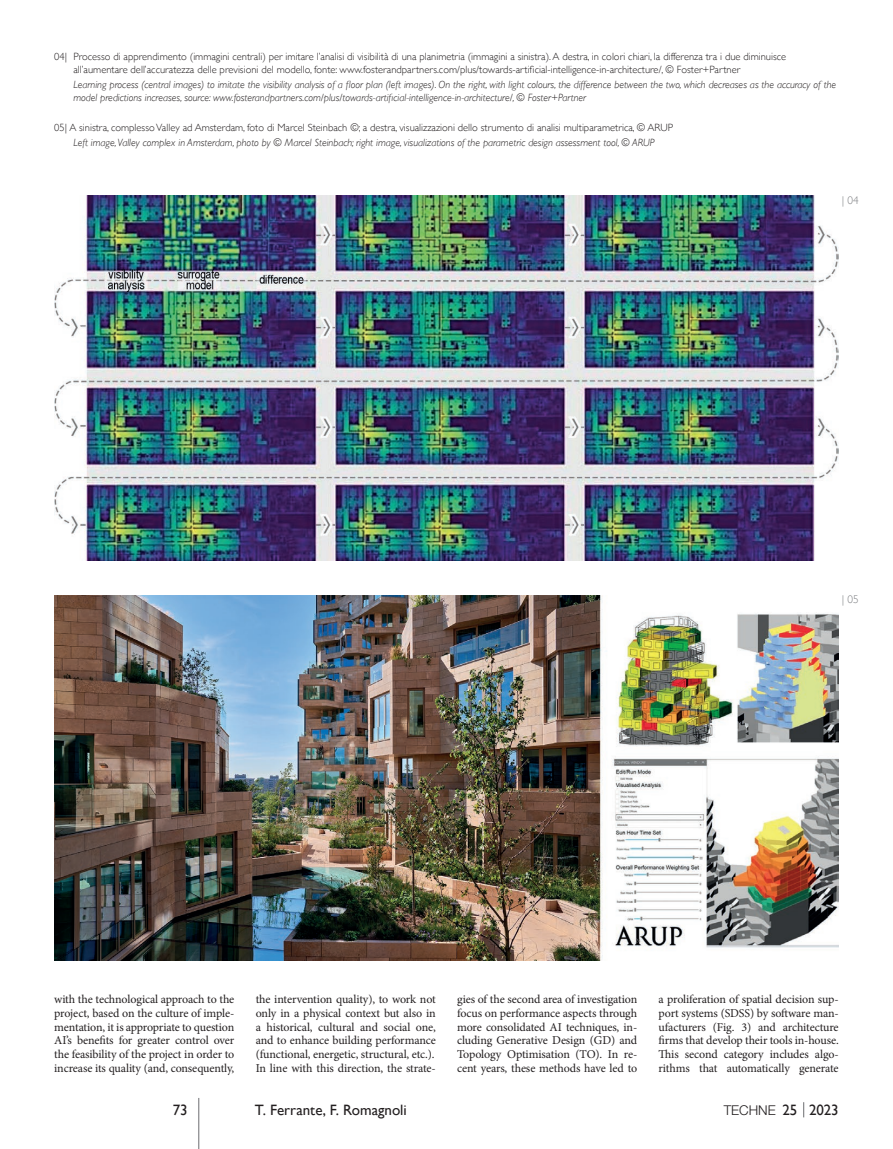
<style>
.page{position:relative;width:893px;height:1149px;background:#fff}
.page>*{position:absolute;margin:0;border:0;box-sizing:border-box;transform-origin:0 0}
.t1{font:15px "Gill Sans";color:#231f20}
.t2{font:300 13.5px "Helvetica Neue LT Std";color:#231f20}
.t3{font:12px/13.8px "Minion Pro";letter-spacing:-.01em;color:#231f20;text-align:justify}
.t4{font:300 11.25px "Gill Sans";color:#808285}
.t5{font:300 10.5px/12.8px "Gill Sans";color:#231f20}
.t6{font:italic 300 10.5px/12.8px "Gill Sans";color:#231f20}
.s1{font-family:"Gill Sans";font-weight:400;font-size:15px}
</style>
<div class="page">
<svg style="left:803px;top:1102px;width:1px;height:14px"></svg>
<hr style="left:198px;top:1097px;width:1px;height:51px;background:#6c6d70">
<img style="left:54px;top:196px;width:785px;height:364px">
<img style="left:54px;top:595px;width:785px;height:364px">
<p class="t5" style="left:73px;top:50px;width:714px;text-indent:-19px">04| Processo di apprendimento (immagini centrali) per imitare l’analisi di visibilità di una planimetria (immagini a sinistra). A destra, in colori chiari, la differenza tra i due diminuisce all’aumentare dell’accuratezza delle previsioni del modello, fonte: www.fosterandpartners.com/plus/towards-artificial-intelligence-in-architecture/, © Foster+Partner</p>
<p class="t6" style="left:73px;top:78px;width:764px">Learning process (central images) to imitate the visibility analysis of a floor plan (left images). On the right, with light colours, the difference between the two, which decreases as the accuracy of the model predictions increases, source: www.fosterandpartners.com/plus/towards-artificial-intelligence-in-architecture/, © Foster+Partner</p>
<p class="t5" style="left:54px;top:120px;width:620px">05| A sinistra, complesso Valley ad Amsterdam, foto di Marcel Steinbach ©; a destra, visualizzazioni dello strumento di analisi multiparametrica, © ARUP</p>
<p class="t6" style="left:73px;top:136px;width:583px">Left image,Valley complex in Amsterdam, photo by © Marcel Steinbach; right image, visualizations of the parametric design assessment tool, © ARUP</p>
<p class="t4" style="left:842px;top:191px;width:18px">| 04</p>
<p class="t4" style="left:842px;top:590px;width:18px">| 05</p>
<p class="t3" style="left:54px;top:991px;width:182px">with the technological approach to the project, based on the culture of imple&shy;mentation, it is appropriate to question AI’s benefits for greater control over the feasibility of the project in order to increase its quality (and, consequently,</p>
<p class="t3" style="left:256px;top:991px;width:182px">the intervention quality), to work not only in a physical context but also in a historical, cultural and social one, and to enhance building performance (functional, energetic, structural, etc.).<br>In line with this direction, the strate-</p>
<p class="t3" style="left:457px;top:991px;width:182px">gies of the second area of investigation focus on performance aspects through more consolidated AI techniques, in&shy;cluding Generative Design (GD) and Topology Optimisation (TO). In re&shy;cent years, these methods have led to</p>
<p class="t3" style="left:659px;top:991px;width:182px">a proliferation of spatial decision sup&shy;port systems (SDSS) by software man&shy;ufacturers (Fig. 3) and architecture firms that develop their tools in-house.<br>This second category includes algo&shy;rithms that automatically generate</p>
<p class="t1" style="left:173px;top:1100px;width:16px">73</p>
<p class="t1" style="left:255px;top:1100px;width:153px">T. Ferrante, F. Romagnoli</p>
<p class="t2" style="left:724px;top:1101px;width:117px">TECHNE <span class="s1">25 2023</span></p>
</div>
